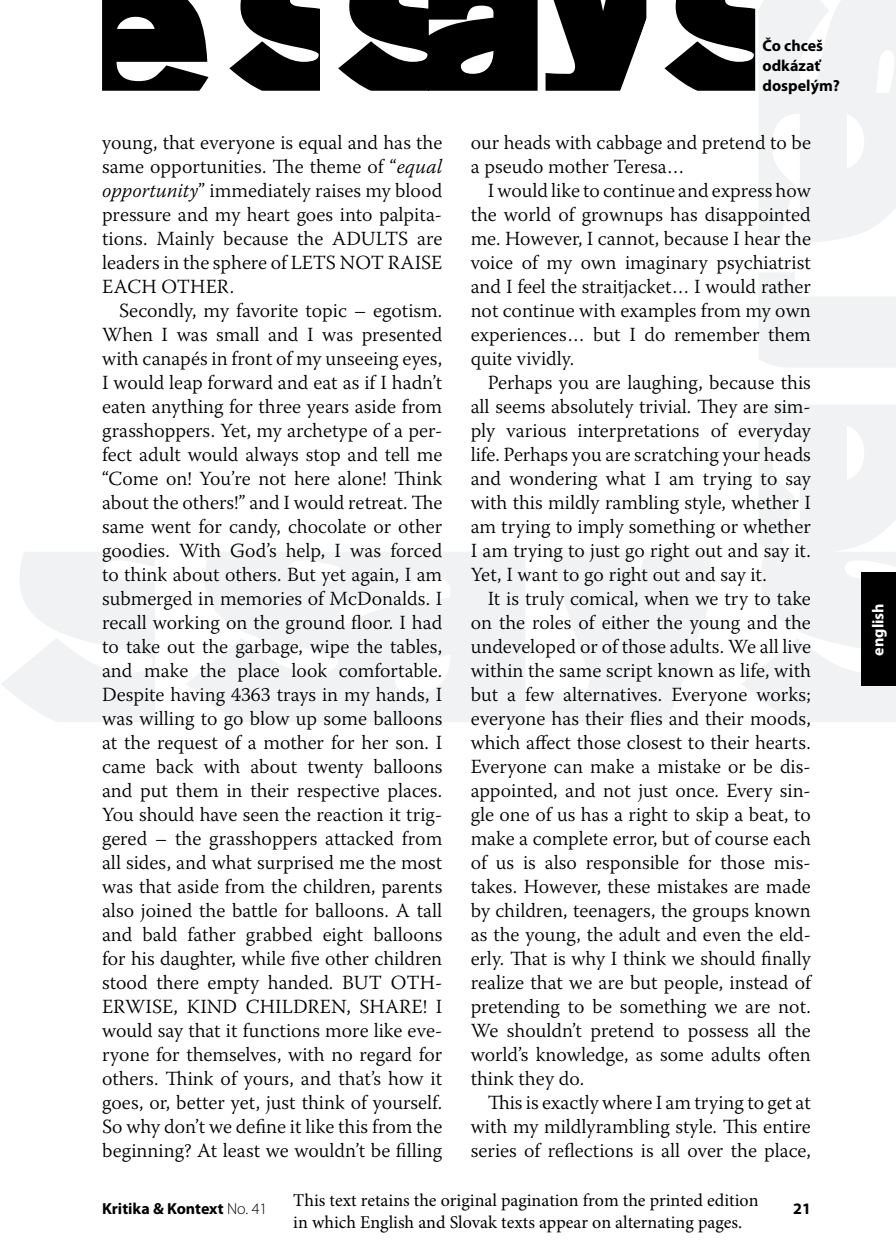
<style>
.page{position:relative;width:896px;height:1259px;background:#fff}
.page>*{position:absolute;margin:0;border:0;box-sizing:border-box;transform-origin:0 0}
.t1{font:300 20px/24px "Warnock Pro";color:#000;text-align:justify}
.t2{font:18px/21.6px "Minion Pro";color:#000}
.t3{font:700 16px/20px "Myriad Pro";color:#000}
.t4{font:700 16px "Myriad Pro";color:#fff}
.s1{font-style:italic}
.s2{font-weight:300}
</style>
<div class="page">
<svg style="left:1px;top:552px;width:895px;height:170px;fill:#f1f2f3"></svg>
<svg style="left:758px;top:0;width:138px;height:557px;fill:#f1f2f3"></svg>
<svg style="left:102px;top:0;width:653px;height:91px;fill:#000"></svg>
<div style="left:862px;top:573px;width:34px;height:113px;background:#000"></div>
<svg style="left:619px;top:15px;width:30px;height:76px"></svg>
<p class="t3" style="left:762px;top:35px;width:79px">Čo chceš odkázať dospelým?</p>
<p class="t1" style="left:102px;top:130px;width:342px">young, that everyone is equal and has the same opportunities. The theme of “<span class="s1">equal opportunity</span>” immediately raises my blood pressure and my heart goes into palpita&shy;tions. Mainly because the ADULTS are leaders in the sphere of LETS NOT RAISE EACH OTHER.</p>
<p class="t1" style="left:102px;top:298px;width:342px;text-indent:17px">Secondly, my favorite topic – egotism.<br>When I was small and I was presented with canapés in front of my unseeing eyes, I would leap forward and eat as if I hadn’t eaten anything for three years aside from grasshoppers. Yet, my archetype of a per&shy;fect adult would always stop and tell me “Come on! You’re not here alone! Think about the others!” and I would retreat. The same went for candy, chocolate or other goodies. With God’s help, I was forced to think about others. But yet again, I am submerged in memories of McDonalds. I recall working on the ground floor. I had to take out the garbage, wipe the tables, and make the place look comfortable.<br>Despite having 4363 trays in my hands, I was willing to go blow up some balloons at the request of a mother for her son. I came back with about twenty balloons and put them in their respective places.<br>You should have seen the reaction it trig&shy;gered – the grasshoppers attacked from all sides, and what surprised me the most was that aside from the children, parents also joined the battle for balloons. A tall and bald father grabbed eight balloons for his daughter, while five other children stood there empty handed. BUT OTH-ERWISE, KIND CHILDREN, SHARE! I would say that it functions more like eve&shy;ryone for themselves, with no regard for others. Think of yours, and that’s how it goes, or, better yet, just think of yourself.<br>So why don’t we define it like this from the beginning? At least we wouldn’t be filling</p>
<p class="t1" style="left:471px;top:130px;width:342px">our heads with cabbage and pretend to be a pseudo mother Teresa…</p>
<p class="t1" style="left:471px;top:178px;width:342px;text-indent:17px">I would like to continue and express how the world of grownups has disappointed me. However, I cannot, because I hear the voice of my own imaginary psychiatrist and I feel the straitjacket… I would rather not continue with examples from my own experiences… but I do remember them quite vividly.</p>
<p class="t1" style="left:471px;top:370px;width:342px;text-indent:17px">Perhaps you are laughing, because this all seems absolutely trivial. They are sim&shy;ply various interpretations of everyday life. Perhaps you are scratching your heads and wondering what I am trying to say with this mildly rambling style, whether I am trying to imply something or whether I am trying to just go right out and say it.<br>Yet, I want to go right out and say it.</p>
<p class="t1" style="left:471px;top:586px;width:342px;text-indent:17px">It is truly comical, when we try to take on the roles of either the young and the undeveloped or of those adults. We all live within the same script known as life, with but a few alternatives. Everyone works; everyone has their flies and their moods, which affect those closest to their hearts.<br>Everyone can make a mistake or be dis&shy;appointed, and not just once. Every sin&shy;gle one of us has a right to skip a beat, to make a complete error, but of course each of us is also responsible for those mis&shy;takes. However, these mistakes are made by children, teenagers, the groups known as the young, the adult and even the eld&shy;erly. That is why I think we should finally realize that we are but people, instead of pretending to be something we are not.<br>We shouldn’t pretend to possess all the world’s knowledge, as some adults often think they do.</p>
<p class="t1" style="left:471px;top:1090px;width:342px;text-indent:17px">This is exactly where I am trying to get at with my mildlyrambling style. This entire series of reflections is all over the place,</p>
<p class="t2" style="left:293px;top:1189px;width:467px">This text retains the original pagination from the printed edition in which English and Slovak texts appear on alternating pages.</p>
<p class="t3" style="left:102px;top:1197px;width:167px">Kritika &amp; Kontext <span class="s2">No. 41</span></p>
<p class="t3" style="left:793px;top:1197px;width:19px">21</p>
<p class="t4" style="left:867px;top:655px;width:54px;rotate:-90deg">english</p>
</div>
